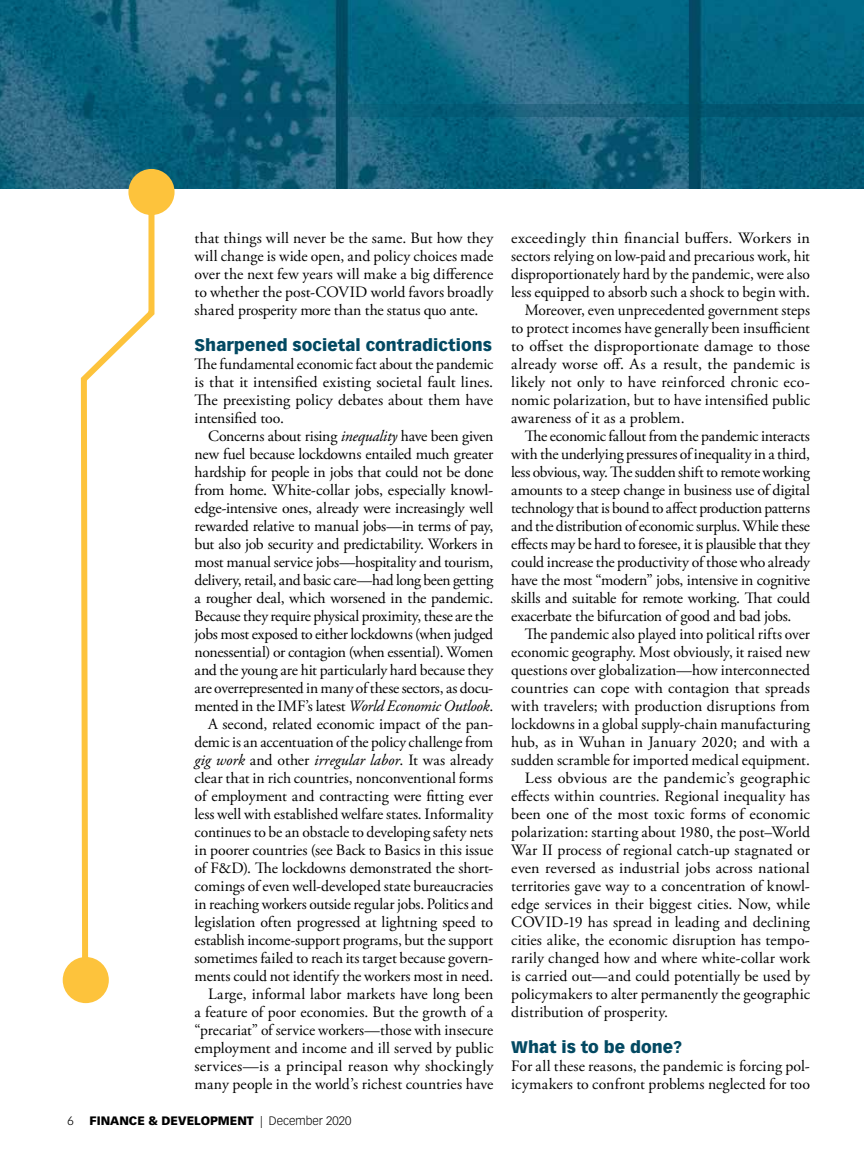
<style>
.page{position:relative;width:864px;height:1161px;background:#fff}
.page>*{position:absolute;margin:0;border:0;box-sizing:border-box;transform-origin:0 0}
.t1{font:900 16.5px "Vectora LT Std";color:#034962}
.t2{font:15.75px/18px "Adobe Garamond Pro";letter-spacing:-.005em;color:#000;text-align:justify}
.t3{font:15.75px "Adobe Garamond Pro";letter-spacing:-.025em;color:#000}
.t4{font:15.75px "Adobe Garamond Pro";letter-spacing:.015em;color:#000}
.t5{font:900 12px "Vectora LT Std";color:#000}
.t6{font:300 12px "Vectora LT Std";color:#000}
.s1{font-style:italic}
.s2{font-weight:300}
</style>
<div class="page">
<img style="left:0;top:0;width:864px;height:189px">
<svg style="left:0;top:104px;width:864px;height:13px;background:#0c5a76"></svg>
<div style="left:128px;top:169px;width:47px;height:46px;background:#fdc33c;border-radius:50%"></div>
<svg style="left:78px;top:188px;width:79px;height:787px"></svg>
<div style="left:63px;top:957px;width:46px;height:46px;background:#fdc33c;border-radius:50%"></div>
<p class="t2" style="left:195px;top:230px;width:300px">that things will never be the same. But how they will change is wide open, and policy choices made over the next few years will make a big difference to whether the post-COVID world favors broadly shared prosperity more than the status quo ante.</p>
<p class="t1" style="left:195px;top:335px;width:299px">Sharpened societal contradictions</p>
<p class="t2" style="left:195px;top:356px;width:300px">The fundamental economic fact about the pandemic is that it intensified existing societal fault lines.<br>The preexisting policy debates about them have intensified too.</p>
<p class="t2" style="left:195px;top:428px;width:300px;text-align:right">Concerns about rising <span class="s1">inequality</span> have been given new fuel because lockdowns entailed much greater hardship for people in jobs that could not be done from home. White-collar jobs, especially knowl&shy;edge-intensive ones, already were increasingly well rewarded relative to manual jobs—in terms of pay, but also job security and predictability. Workers in most manual service jobs—hospitality and tourism, delivery, retail, and basic care—had long been getting a rougher deal, which worsened in the pandemic.<br>Because they require physical proximity, these are the jobs most exposed to either lockdowns (when judged nonessential) or contagion (when essential). Women and the young are hit particularly hard because they are overrepresented in many of these sectors, as docu&shy;mented in the IMF’s latest <span class="s1">World Economic Outlook</span>.<br>A second, related economic impact of the pan&shy;demic is an accentuation of the policy challenge from <span class="s1">gig work</span> and other <span class="s1">irregular labor</span>. It was already clear that in rich countries, nonconventional forms of employment and contracting were fitting ever less well with established welfare states. Informality continues to be an obstacle to developing safety nets in poorer countries (see Back to Basics in this issue of F&amp;D). The lockdowns demonstrated the short&shy;comings of even well-developed state bureaucracies in reaching workers outside regular jobs. Politics and legislation often progressed at lightning speed to establish income-support programs, but the support sometimes failed to reach its target because govern&shy;ments could not identify the workers most in need.<br>Large, informal labor markets have long been<br>a feature of poor economies. But the growth of a “precariat” of service workers—those with insecure employment and income and ill served by public services—is a principal reason why shockingly many people in the world’s richest countries have</p>
<p class="t6" style="left:68px;top:1114px;width:8px">6</p>
<p class="t5" style="left:89px;top:1113px;width:263px">FINANCE &amp; DEVELOPMENT <span class="s2">| December 2020</span></p>
<p class="t4" style="left:511px;top:229px;width:300px">exceedingly thin financial buffers. Workers in</p>
<p class="t2" style="left:511px;top:248px;width:300px">sectors relying on low-paid and precarious work, hit</p>
<p class="t2" style="left:511px;top:266px;width:300px">disproportionately hard by the pandemic, were also</p>
<p class="t2" style="left:511px;top:284px;width:300px">less equipped to absorb such a shock to begin with.</p>
<p class="t2" style="left:525px;top:302px;width:287px">Moreover, even unprecedented government steps</p>
<p class="t2" style="left:511px;top:320px;width:300px">to protect incomes have generally been insufficient</p>
<p class="t2" style="left:511px;top:338px;width:300px">to offset the disproportionate damage to those</p>
<p class="t2" style="left:511px;top:356px;width:300px">already worse off. As a result, the pandemic is</p>
<p class="t2" style="left:511px;top:374px;width:300px">likely not only to have reinforced chronic eco-</p>
<p class="t2" style="left:511px;top:392px;width:300px">nomic polarization, but to have intensified public</p>
<p class="t2" style="left:511px;top:410px;width:175px">awareness of it as a problem.</p>
<p class="t2" style="left:525px;top:428px;width:287px">The economic fallout from the pandemic interacts</p>
<p class="t2" style="left:511px;top:446px;width:300px">with the underlying pressures of inequality in a third,</p>
<p class="t3" style="left:511px;top:463px;width:300px">less obvious, way. The sudden shift to remote working</p>
<p class="t2" style="left:511px;top:482px;width:300px">amounts to a steep change in business use of digital</p>
<p class="t3" style="left:511px;top:499px;width:300px">technology that is bound to affect production patterns</p>
<p class="t2" style="left:511px;top:518px;width:300px">and the distribution of economic surplus. While these</p>
<p class="t2" style="left:511px;top:536px;width:300px">effects may be hard to foresee, it is plausible that they</p>
<p class="t2" style="left:511px;top:554px;width:300px">could increase the productivity of those who already</p>
<p class="t2" style="left:511px;top:572px;width:300px">have the most “modern” jobs, intensive in cognitive</p>
<p class="t2" style="left:511px;top:590px;width:300px">skills and suitable for remote working. That could</p>
<p class="t2" style="left:511px;top:608px;width:282px">exacerbate the bifurcation of good and bad jobs.</p>
<p class="t2" style="left:525px;top:626px;width:287px">The pandemic also played into political rifts over</p>
<p class="t2" style="left:511px;top:644px;width:300px">economic geography. Most obviously, it raised new</p>
<p class="t2" style="left:511px;top:662px;width:300px">questions over globalization—how interconnected</p>
<p class="t2" style="left:511px;top:680px;width:300px">countries can cope with contagion that spreads</p>
<p class="t2" style="left:511px;top:698px;width:300px">with travelers; with production disruptions from</p>
<p class="t2" style="left:511px;top:716px;width:300px">lockdowns in a global supply-chain manufacturing</p>
<p class="t2" style="left:511px;top:734px;width:300px">hub, as in Wuhan in January 2020; and with a</p>
<p class="t2" style="left:511px;top:752px;width:300px">sudden scramble for imported medical equipment.</p>
<p class="t2" style="left:525px;top:770px;width:287px">Less obvious are the pandemic’s geographic</p>
<p class="t2" style="left:511px;top:788px;width:300px">effects within countries. Regional inequality has</p>
<p class="t2" style="left:511px;top:806px;width:300px">been one of the most toxic forms of economic</p>
<p class="t2" style="left:511px;top:824px;width:300px">polarization: starting about 1980, the post–World</p>
<p class="t2" style="left:511px;top:842px;width:300px">War II process of regional catch-up stagnated or</p>
<p class="t2" style="left:511px;top:860px;width:300px">even reversed as industrial jobs across national</p>
<p class="t2" style="left:511px;top:878px;width:300px">territories gave way to a concentration of knowl-</p>
<p class="t2" style="left:511px;top:896px;width:300px">edge services in their biggest cities. Now, while</p>
<p class="t2" style="left:511px;top:914px;width:300px">COVID-19 has spread in leading and declining</p>
<p class="t2" style="left:511px;top:932px;width:300px">cities alike, the economic disruption has tempo-</p>
<p class="t2" style="left:511px;top:950px;width:300px">rarily changed how and where white-collar work</p>
<p class="t2" style="left:511px;top:968px;width:300px">is carried out—and could potentially be used by</p>
<p class="t2" style="left:511px;top:986px;width:300px">policymakers to alter permanently the geographic</p>
<p class="t2" style="left:511px;top:1004px;width:158px">distribution of prosperity.</p>
<p class="t1" style="left:511px;top:1037px;width:172px">What is to be done?</p>
<p class="t2" style="left:511px;top:1058px;width:300px">For all these reasons, the pandemic is forcing pol&shy;icymakers to confront problems neglected for too</p>
</div>
